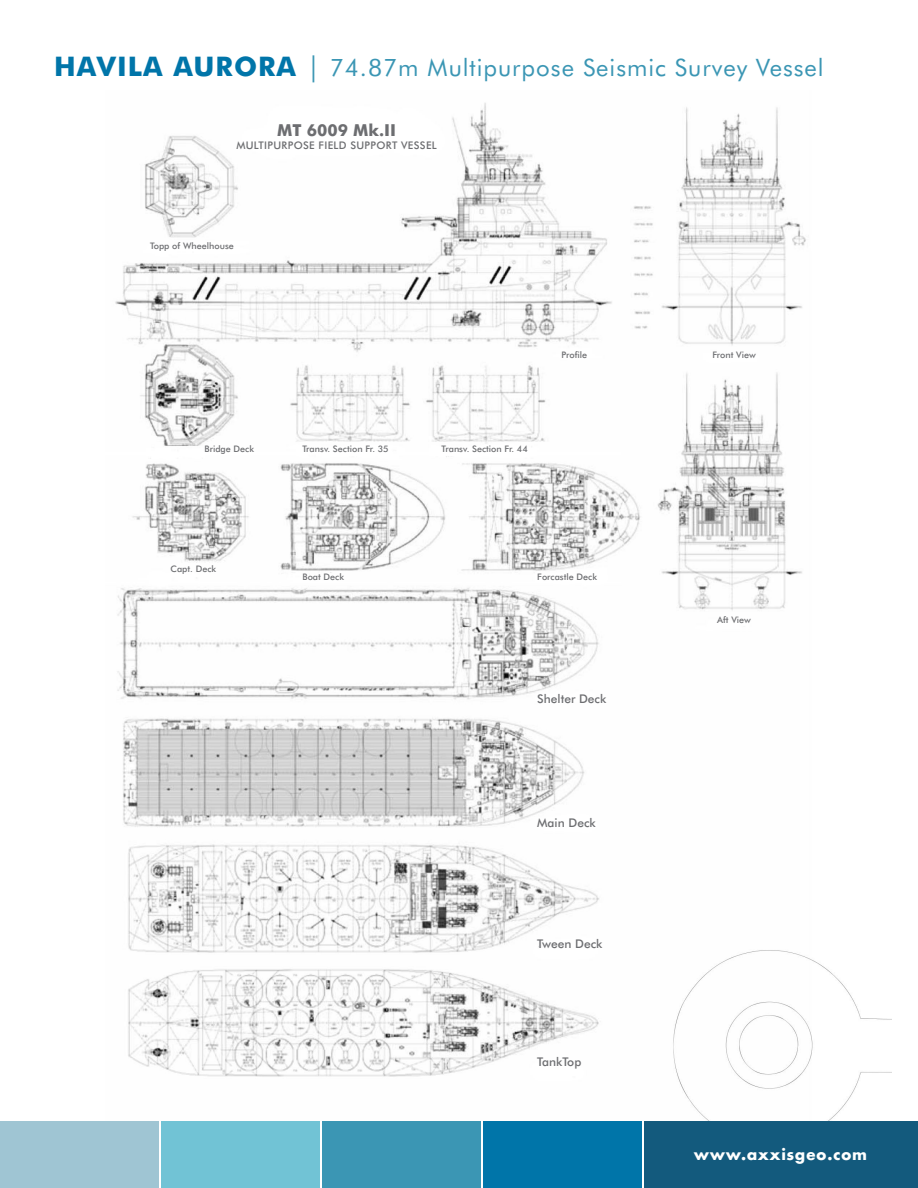
<style>
.page{position:relative;width:918px;height:1188px;background:#fff}
.page>*{position:absolute;margin:0;border:0;box-sizing:border-box;transform-origin:0 0}
.t1{font:24px "Futura BT";letter-spacing:.04em;color:#3b96b4}
.t2{font:700 16.5px "Futura BT";color:#6d6e71}
.t3{font:700 15px "Futura";letter-spacing:.04em;color:#fff}
.t4{font:500 12px "Futura BT";color:#6d6e71}
.t5{font:500 10.5px "Futura BT";letter-spacing:.03em;color:#6d6e71}
.t6{font:500 9px "Futura BT";color:#6d6e71}
.s1{font-weight:700;font-size:27px;color:#0075a9}
.s2{font-size:27px}
</style>
<div class="page">
<img style="left:115px;top:103px;width:776px;height:1071px">
<div style="left:161px;top:1121px;width:159px;height:67px;background:#71c3d5"></div>
<div style="left:0;top:1121px;width:159px;height:67px;background:#9fc5d3"></div>
<div style="left:484px;top:1121px;width:158px;height:67px;background:#0075a9"></div>
<div style="left:322px;top:1121px;width:159px;height:67px;background:#3b96b4"></div>
<div style="left:645px;top:1121px;width:273px;height:67px;background:#135a7d"></div>
<h1 class="t1" style="left:54px;top:53px;width:771px"><span class="s1">HAVILA AURORA</span> <span class="s2">|</span> 74.87m Multipurpose Seismic Survey Vessel</h1>
<h2 class="t2" style="left:277px;top:120px;width:120px">MT 6009 Mk.II</h2>
<p class="t5" style="left:236px;top:139px;width:202px">MULTIPURPOSE FIELD SUPPORT VESSEL</p>
<p class="t6" style="left:150px;top:240px;width:85px">Topp of Wheelhouse</p>
<p class="t6" style="left:205px;top:444px;width:51px">Bridge Deck</p>
<p class="t6" style="left:302px;top:444px;width:88px">Transv. Section Fr. 35</p>
<p class="t6" style="left:442px;top:444px;width:88px">Transv. Section Fr. 44</p>
<p class="t6" style="left:562px;top:350px;width:27px">Profile</p>
<p class="t6" style="left:712px;top:350px;width:45px">Front View</p>
<p class="t6" style="left:171px;top:564px;width:47px">Capt. Deck</p>
<p class="t6" style="left:302px;top:571px;width:43px">Boat Deck</p>
<p class="t6" style="left:537px;top:571px;width:61px">Forcastle Deck</p>
<h3 class="t4" style="left:537px;top:691px;width:71px">Shelter Deck</h3>
<p class="t6" style="left:717px;top:614px;width:35px">Aft View</p>
<h3 class="t4" style="left:537px;top:816px;width:60px">Main Deck</h3>
<h3 class="t4" style="left:537px;top:936px;width:67px">Tween Deck</h3>
<h3 class="t4" style="left:537px;top:1055px;width:46px">TankTop</h3>
<h3 class="t3" style="left:694px;top:1144px;width:175px">www.axxisgeo.com</h3>
</div>
